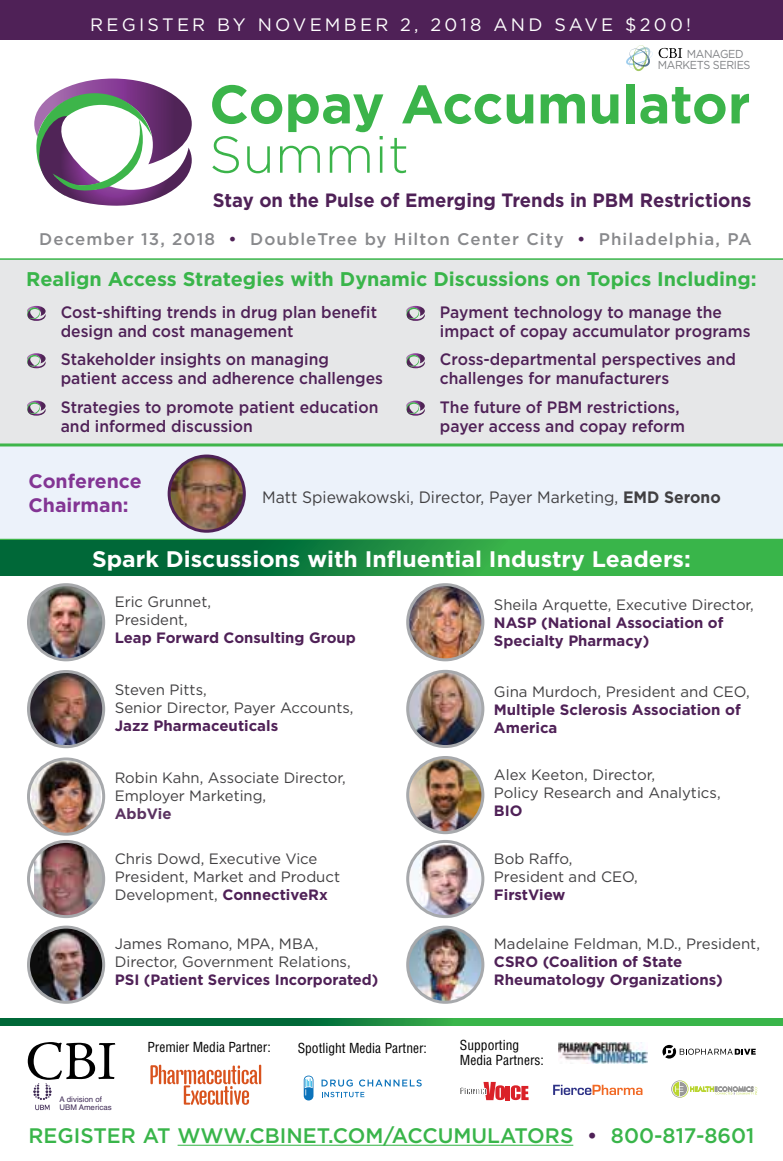
<style>
.page{position:relative;width:783px;height:1161px;background:#fff}
.page>*{position:absolute;margin:0;border:0;box-sizing:border-box;transform-origin:0 0}
.t1{font:700 54.15px "Gotham";color:#3bb44a}
.t2{font:300 51.75px "Gotham";letter-spacing:.01em;color:#3bb44a}
.t3{font:700 22.5px "Gotham";color:#fff}
.t4{font:500 21px "Gotham";color:#39b54a}
.t5{font:700 19.8px "Gotham";color:#39b54a}
.t6{font:700 19.5px/23.4px "Gotham";color:#833594}
.t7{font:700 19.2px "Gotham";color:#4f2157;scale:.96 1}
.t8{font:18px "Gotham";letter-spacing:.18em;color:#fff}
.t9{font:500 16.8px "Gotham";letter-spacing:.065em;color:#88898c}
.t10{font:500 16.5px/19px "Gotham";color:#4f2157;scale:.95 1}
.t11{font:16.5px "Gotham";color:#414042;scale:.95 1}
.t12{font:15px/18px "Gotham";color:#414042}
.t13{font:700 15px/18px "Gotham";color:#4f2157}
.t14{font:700 15px "Gotham";color:#5b3361}
.t15{font:condensed 13.5px/15px "Helvetica LT Std";color:#000}
.t16{font:11.55px/10.9px "Gotham";letter-spacing:-.03em;color:#808285;scale:.94 1}
.t17{font:7.8px/8.2px "Helvetica LT Std";color:#3f2b55}
.s1{color:#4f2157}
.s2{font-weight:700}
.s3{font-weight:700;color:#4f2157}
</style>
<div class="page">
<div style="left:0;top:258px;width:783px;height:185px;background:#e6e7e8"></div>
<svg style="left:24px;top:306px;width:22px;height:15px"></svg>
<svg style="left:24px;top:353px;width:22px;height:15px"></svg>
<svg style="left:24px;top:401px;width:22px;height:15px"></svg>
<svg style="left:403px;top:306px;width:22px;height:15px"></svg>
<svg style="left:403px;top:353px;width:22px;height:15px"></svg>
<svg style="left:403px;top:401px;width:22px;height:15px"></svg>
<svg style="left:0;top:443px;width:783px;height:98px;background:#e1edef"></svg>
<hr style="left:178px;top:1145px;width:395px;height:1px;background:#39b54a">
<svg style="left:28px;top:1042px;width:87px;height:68px"></svg>
<svg style="left:34px;top:79px;width:158px;height:127px"></svg>
<svg style="left:0;top:541px;width:783px;height:34px;background:#1d8f41"></svg>
<img style="left:169px;top:456px;width:75px;height:75px;border-radius:38px">
<div style="left:168px;top:455px;width:78px;height:78px;border:3px solid #4f2157;border-radius:50%"></div>
<img style="left:28px;top:585px;width:76px;height:75px;border-radius:38px">
<div style="left:27px;top:583px;width:78px;height:78px;border:3px solid #a7a9ac;border-radius:50%"></div>
<img style="left:408px;top:585px;width:75px;height:75px;border-radius:36px">
<div style="left:406px;top:583px;width:78px;height:78px;border:3px solid #a7a9ac;border-radius:50%"></div>
<img style="left:30px;top:672px;width:74px;height:73px">
<div style="left:27px;top:670px;width:78px;height:78px;border:3px solid #a7a9ac;border-radius:50%"></div>
<img style="left:408px;top:671px;width:75px;height:76px;border-radius:38px">
<div style="left:406px;top:670px;width:78px;height:78px;border:3px solid #a7a9ac;border-radius:50%"></div>
<img style="left:31px;top:761px;width:70px;height:71px">
<div style="left:27px;top:757px;width:78px;height:79px;border:3px solid #a7a9ac;border-radius:50%"></div>
<img style="left:408px;top:758px;width:75px;height:75px;border-radius:37px">
<div style="left:406px;top:756px;width:78px;height:78px;border:3px solid #a7a9ac;border-radius:50%"></div>
<img style="left:34px;top:841px;width:70px;height:76px">
<div style="left:27px;top:840px;width:78px;height:78px;border:3px solid #a7a9ac;border-radius:50%"></div>
<img style="left:410px;top:845px;width:73px;height:72px">
<div style="left:406px;top:840px;width:78px;height:78px;border:3px solid #a7a9ac;border-radius:50%"></div>
<img style="left:28px;top:927px;width:76px;height:75px;border-radius:38px">
<div style="left:27px;top:926px;width:78px;height:78px;border:3px solid #a7a9ac;border-radius:50%"></div>
<img style="left:408px;top:927px;width:75px;height:75px;border-radius:38px">
<div style="left:406px;top:926px;width:78px;height:78px;border:3px solid #a7a9ac;border-radius:50%"></div>
<div style="left:0;top:0;width:783px;height:40px;background:#4f2157"></div>
<svg style="left:150px;top:1065px;width:111px;height:40px"></svg>
<svg style="left:322px;top:1079px;width:100px;height:18px"></svg>
<svg style="left:304px;top:1076px;width:10px;height:25px"></svg>
<hr style="left:506px;top:1086px;width:4px;height:14px;background:#da2128">
<svg style="left:511px;top:1085px;width:18px;height:15px"></svg>
<svg style="left:460px;top:1082px;width:45px;height:18px"></svg>
<svg style="left:553px;top:1085px;width:89px;height:10px"></svg>
<svg style="left:671px;top:1080px;width:86px;height:18px"></svg>
<svg style="left:662px;top:1045px;width:94px;height:14px"></svg>
<img style="left:558px;top:1042px;width:90px;height:22px">
<svg style="left:659px;top:48px;width:23px;height:10px"></svg>
<svg style="left:626px;top:45px;width:27px;height:26px"></svg>
<svg style="left:0;top:1018px;width:783px;height:7px;background:#1d8f41"></svg>
<p class="t8" style="left:90px;top:13px;width:602px">REGISTER BY NOVEMBER 2, 2018 AND SAVE $200!</p>
<p class="t16" style="left:658px;top:48px;width:100px;text-indent:29px">MANAGED<br>MARKETS SERIES</p>
<h1 class="t1" style="left:209px;top:68px;width:543px">Copay Accumulator</h1>
<h2 class="t2" style="left:209px;top:122px;width:201px">Summit</h2>
<p class="t7" style="left:213px;top:188px;width:563px">Stay on the Pulse of Emerging Trends in PBM Restrictions</p>
<p class="t9" style="left:39px;top:228px;width:714px">December 13, 2018 <span class="s1">•</span> DoubleTree by Hilton Center City <span class="s1">•</span> Philadelphia, PA</p>
<h3 class="t5" style="left:26px;top:266px;width:732px">Realign Access Strategies with Dynamic Discussions on Topics Including:</h3>
<p class="t10" style="left:61px;top:302px;width:335px">Cost-shifting trends in drug plan benefit design and cost management</p>
<p class="t10" style="left:61px;top:350px;width:341px">Stakeholder insights on managing patient access and adherence challenges</p>
<p class="t10" style="left:61px;top:397px;width:336px">Strategies to promote patient education and informed discussion</p>
<p class="t10" style="left:440px;top:302px;width:328px">Payment technology to manage the impact of copay accumulator programs</p>
<p class="t10" style="left:440px;top:350px;width:313px">Cross-departmental perspectives and challenges for manufacturers</p>
<p class="t10" style="left:440px;top:397px;width:259px">The future of PBM restrictions, payer access and copay reform</p>
<h3 class="t6" style="left:28px;top:469px;width:115px">Conference<br>Chairman:</h3>
<p class="t11" style="left:262px;top:486px;width:484px">Matt Spiewakowski, Director, Payer Marketing, <span class="s2">EMD Serono</span></p>
<h3 class="t3" style="left:92px;top:544px;width:600px">Spark Discussions with Influential Industry Leaders:</h3>
<p class="t12" style="left:115px;top:592px;width:98px">Eric Grunnet,<br>President,</p>
<p class="t13" style="left:115px;top:628px;width:243px">Leap Forward Consulting Group</p>
<p class="t12" style="left:115px;top:681px;width:240px">Steven Pitts,<br>Senior Director, Payer Accounts,</p>
<p class="t13" style="left:115px;top:717px;width:165px">Jazz Pharmaceuticals</p>
<p class="t12" style="left:115px;top:768px;width:233px">Robin Kahn, Associate Director,<br>Employer Marketing,</p>
<p class="t14" style="left:115px;top:803px;width:58px">AbbVie</p>
<p class="t12" style="left:494px;top:595px;width:262px">Sheila Arquette, Executive Director,</p>
<p class="t13" style="left:494px;top:613px;width:231px">NASP (National Association of<br>Specialty Pharmacy)</p>
<p class="t12" style="left:494px;top:682px;width:257px">Gina Murdoch, President and CEO,</p>
<p class="t13" style="left:494px;top:700px;width:248px">Multiple Sclerosis Association of<br>America</p>
<p class="t12" style="left:494px;top:765px;width:228px">Alex Keeton, Director,<br>Policy Research and Analytics,</p>
<p class="t13" style="left:494px;top:801px;width:30px">BIO</p>
<p class="t12" style="left:115px;top:849px;width:227px">Chris Dowd, Executive Vice<br>President, Market and Product<br>Development, <span class="s3">ConnectiveRx</span></p>
<p class="t12" style="left:494px;top:849px;width:146px">Bob Raffo,<br>President and CEO,</p>
<p class="t13" style="left:494px;top:885px;width:73px">FirstView</p>
<p class="t12" style="left:115px;top:935px;width:237px">James Romano, MPA, MBA,<br>Director, Government Relations,</p>
<p class="t13" style="left:115px;top:971px;width:265px">PSI (Patient Services Incorporated)</p>
<p class="t12" style="left:494px;top:935px;width:268px">Madelaine Feldman, M.D., President,</p>
<p class="t13" style="left:494px;top:953px;width:230px">CSRO (Coalition of State<br>Rheumatology Organizations)</p>
<p class="t15" style="left:147px;top:1040px;width:125px">Premier Media Partner:</p>
<p class="t15" style="left:298px;top:1040px;width:131px">Spotlight Media Partner:</p>
<p class="t15" style="left:460px;top:1038px;width:85px">Supporting<br>Media Partners:</p>
<p class="t17" style="left:59px;top:1095px;width:54px">A division of<br>UBM Americas</p>
<h3 class="t4" style="left:29px;top:1122px;width:727px">REGISTER AT WWW.CBINET.COM/ACCUMULATORS <span class="s1">•</span> 800-817-8601</h3>
</div>
